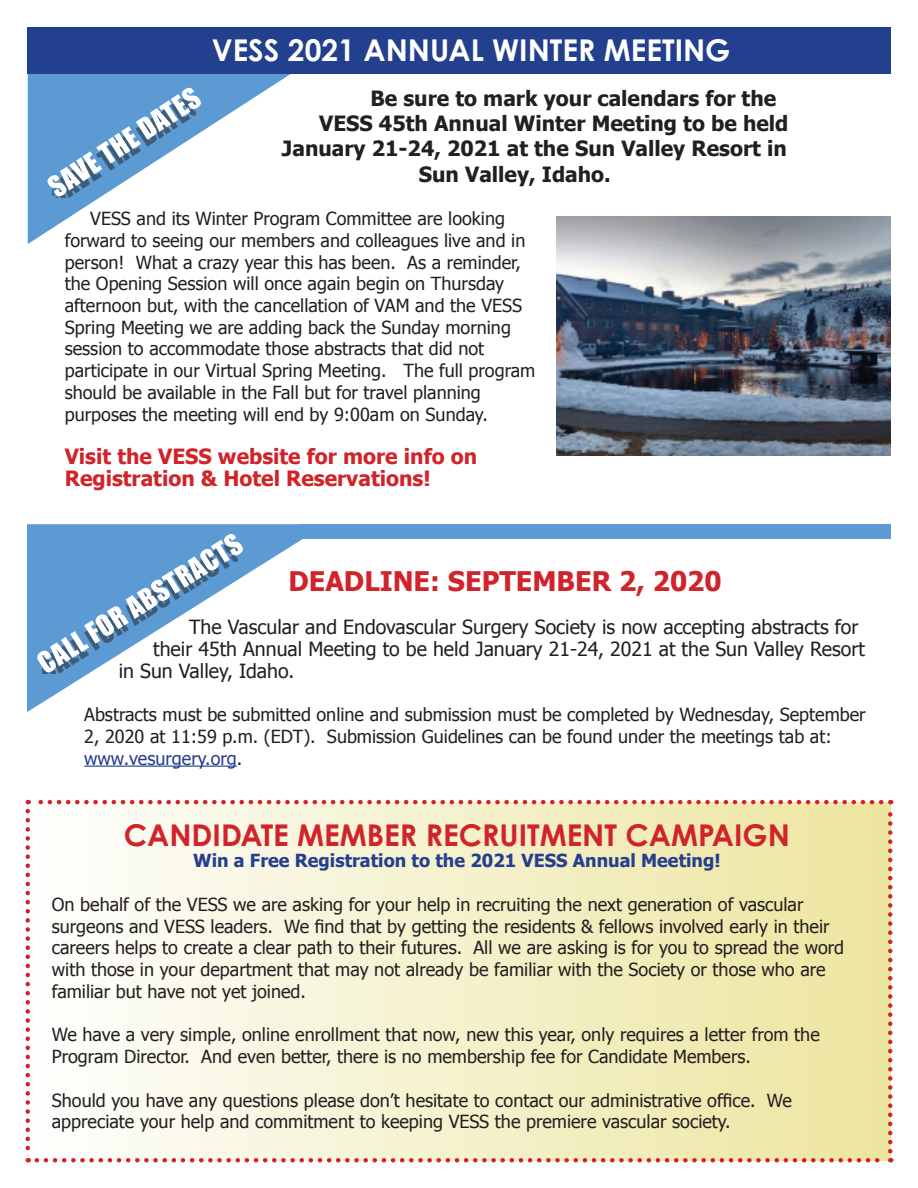
<style>
.page{position:relative;width:918px;height:1188px;background:#fff}
.page>*{position:absolute;margin:0;border:0;box-sizing:border-box;transform-origin:0 0}
.t1{font:700 30px "Century Gothic Pro";color:#d1232a}
.t2{font:700 30px "Century Gothic Pro";color:#fff}
.t3{font:700 27px "Tahoma";color:#d1232a}
.t4{font:700 21px "Tahoma";color:#231f20}
.t5{font:700 21px/21.8px "Tahoma";color:#d1232a}
.t6{font:19.5px "Tahoma";color:#231f20}
.t7{font:18px/21.8px "Tahoma";color:#231f20}
.t8{font:700 18px "Tahoma";color:#253f8e}
.s1{color:#253f8e}
</style>
<div class="page">
<div style="left:28px;top:802px;width:862px;height:358px;background:linear-gradient(to right,#fefefd,#ece49e)"></div>
<svg style="left:26px;top:811px;width:4px;height:351px"></svg>
<svg style="left:37px;top:1158px;width:854px;height:4px"></svg>
<svg style="left:888px;top:800px;width:4px;height:351px"></svg>
<svg style="left:28px;top:800px;width:853px;height:4px"></svg>
<svg style="left:27px;top:524px;width:299px;height:188px"></svg>
<svg style="left:28px;top:74px;width:263px;height:170px"></svg>
<div style="left:27px;top:27px;width:864px;height:47px;background:#23408f"></div>
<svg style="left:37px;top:534px;width:206px;height:138px"></svg>
<img style="left:556px;top:216px;width:335px;height:240px">
<div style="left:53px;top:99px;width:143px;height:99px;background:#231f20;opacity:.51"></div>
<svg style="left:47px;top:88px;width:154px;height:108px"></svg>
<hr style="left:84px;top:766px;width:153px;height:1px;background:#253f8e">
<div style="left:299px;top:524px;width:591px;height:14px;background:#5c9ad3"></div>
<h1 class="t2" style="left:212px;top:31px;width:520px">VESS 2021 ANNUAL WINTER MEETING</h1>
<p class="t4" style="left:370px;top:84px;width:407px">Be sure to mark your calendars for the</p>
<p class="t4" style="left:319px;top:109px;width:471px">VESS 45th Annual Winter Meeting to be held</p>
<p class="t4" style="left:282px;top:134px;width:506px">January 21-24, 2021 at the Sun Valley Resort in</p>
<p class="t4" style="left:419px;top:159px;width:193px">Sun Valley, Idaho.</p>
<p class="t7" style="left:65px;top:207px;width:472px;text-indent:26px">VESS and its Winter Program Committee are looking forward to seeing our members and colleagues live and in person! What a crazy year this has been. As a reminder, the Opening Session will once again begin on Thursday afternoon but, with the cancellation of VAM and the VESS Spring Meeting we are adding back the Sunday morning session to accommodate those abstracts that did not participate in our Virtual Spring Meeting. The full program should be available in the Fall but for travel planning purposes the meeting will end by 9:00am on Sunday.</p>
<p class="t5" style="left:65px;top:444px;width:414px">Visit the VESS website for more info on<br>Registration &amp; Hotel Reservations!</p>
<h2 class="t3" style="left:288px;top:562px;width:435px">DEADLINE: SEPTEMBER 2, 2020</h2>
<p class="t6" style="left:189px;top:614px;width:671px">The Vascular and Endovascular Surgery Society is now accepting abstracts for</p>
<p class="t6" style="left:153px;top:636px;width:713px">their 45th Annual Meeting to be held January 21-24, 2021 at the Sun Valley Resort</p>
<p class="t6" style="left:119px;top:657px;width:177px">in Sun Valley, Idaho.</p>
<p class="t7" style="left:84px;top:703px;width:783px">Abstracts must be submitted online and submission must be completed by Wednesday, September<br>2, 2020 at 11:59 p.m. (EDT). Submission Guidelines can be found under the meetings tab at: <span class="s1">www.vesurgery.org</span>.</p>
<h1 class="t1" style="left:124px;top:816px;width:668px">CANDIDATE MEMBER RECRUITMENT CAMPAIGN</h1>
<p class="t8" style="left:193px;top:848px;width:529px">Win a Free Registration to the 2021 VESS Annual Meeting!</p>
<p class="t7" style="left:52px;top:893px;width:794px">On behalf of the VESS we are asking for your help in recruiting the next generation of vascular surgeons and VESS leaders. We find that by getting the residents &amp; fellows involved early in their careers helps to create a clear path to their futures. All we are asking is for you to spread the word with those in your department that may not already be familiar with the Society or those who are familiar but have not yet joined.</p>
<p class="t7" style="left:52px;top:1023px;width:769px">We have a very simple, online enrollment that now, new this year, only requires a letter from the<br>Program Director. And even better, there is no membership fee for Candidate Members.</p>
<p class="t7" style="left:52px;top:1088px;width:742px">Should you have any questions please don’t hesitate to contact our administrative office. We appreciate your help and commitment to keeping VESS the premiere vascular society.</p>
</div>
